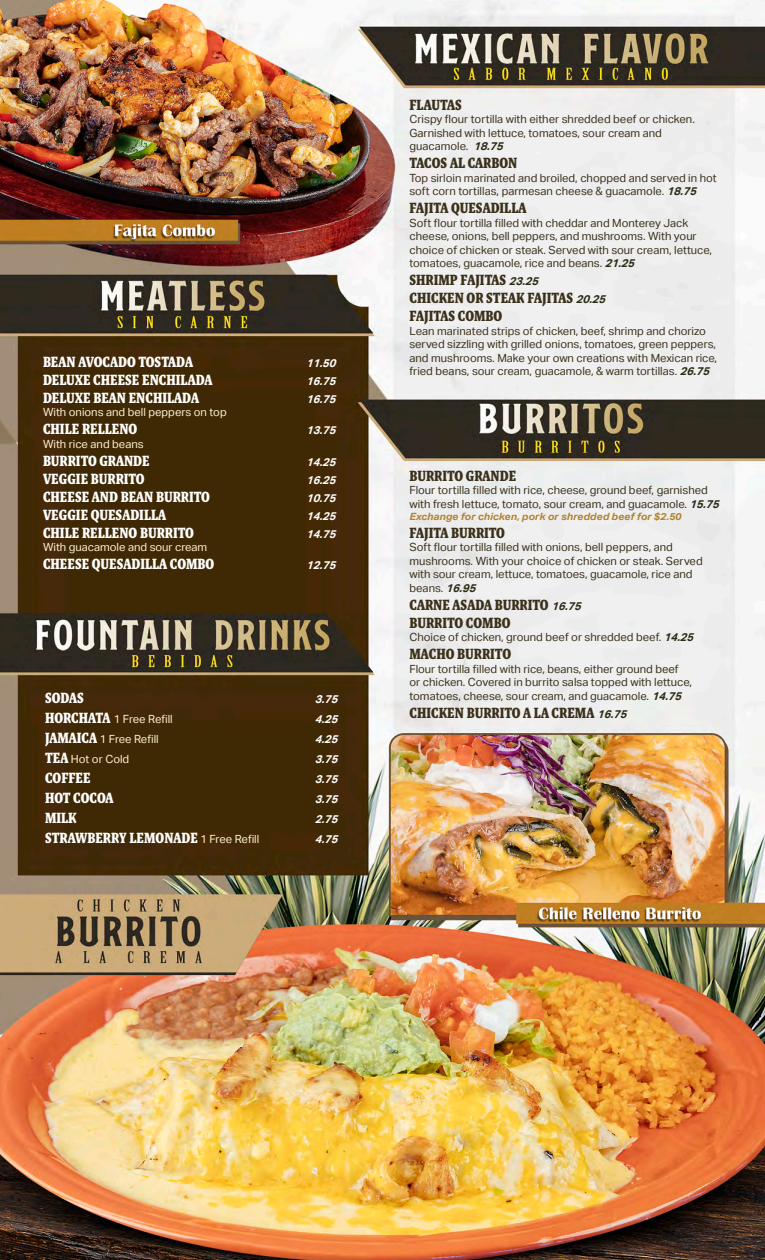
<style>
.page{position:relative;width:765px;height:1260px;background:#fff}
.page>*{position:absolute;margin:0;border:0;box-sizing:border-box;transform-origin:0 0}
.t1{font:700 15px "Malaga Narrow OTCE";color:#fff}
.t2{font:700 15px "Malaga Narrow OTCE";color:#3b311b}
.t3{font:11.25px/13.5px "Aktiv Grotesk";color:#3b311b}
.t4{font:11.25px "Aktiv Grotesk";color:#fef0d0}
.t5{font:italic 700 11.25px "Aktiv Grotesk";color:#fff}
.t6{font:italic 700 10px "Aktiv Grotesk";color:#b1832f;scale:1.05 1}
.s1{font-family:"Malaga Narrow OTCE";font-weight:700;font-size:15px;color:#fff}
.s2{font-family:"Aktiv Grotesk";font-weight:400;font-size:11.25px;color:#fef0d0}
.s3{font-weight:700;font-style:italic;color:#2c2b15}
.s4{font-family:"Aktiv Grotesk";font-style:italic;font-size:11.25px;color:#2c2b15}
</style>
<div class="page">
<img style="left:0;top:0;width:765px;height:1260px">
<p class="t1" style="left:43px;top:353px;width:152px">BEAN AVOCADO TOSTADA</p>
<p class="t5" style="left:306px;top:356px;width:37px">11.50</p>
<p class="t1" style="left:43px;top:371px;width:171px">DELUXE CHEESE ENCHILADA</p>
<p class="t5" style="left:306px;top:374px;width:37px">16.75</p>
<p class="t1" style="left:43px;top:389px;width:158px">DELUXE BEAN ENCHILADA</p>
<p class="t5" style="left:306px;top:392px;width:37px">16.75</p>
<p class="t4" style="left:43px;top:406px;width:185px">With onions and bell peppers on top</p>
<p class="t1" style="left:43px;top:420px;width:96px">CHILE RELLENO</p>
<p class="t5" style="left:306px;top:424px;width:37px">13.75</p>
<p class="t4" style="left:43px;top:437px;width:102px">With rice and beans</p>
<p class="t1" style="left:43px;top:452px;width:108px">BURRITO GRANDE</p>
<p class="t5" style="left:306px;top:455px;width:37px">14.25</p>
<p class="t1" style="left:43px;top:470px;width:103px">VEGGIE BURRITO</p>
<p class="t5" style="left:306px;top:473px;width:37px">16.25</p>
<p class="t1" style="left:43px;top:488px;width:168px">CHEESE AND BEAN BURRITO</p>
<p class="t5" style="left:306px;top:491px;width:37px">10.75</p>
<p class="t1" style="left:43px;top:506px;width:125px">VEGGIE QUESADILLA</p>
<p class="t5" style="left:306px;top:509px;width:37px">14.25</p>
<p class="t1" style="left:43px;top:524px;width:152px">CHILE RELLENO BURRITO</p>
<p class="t5" style="left:306px;top:527px;width:37px">14.75</p>
<p class="t4" style="left:43px;top:541px;width:166px">With guacamole and sour cream</p>
<p class="t1" style="left:43px;top:555px;width:173px">CHEESE QUESADILLA COMBO</p>
<p class="t5" style="left:306px;top:559px;width:37px">12.75</p>
<p class="t1" style="left:45px;top:689px;width:40px">SODAS</p>
<p class="t5" style="left:315px;top:693px;width:31px">3.75</p>
<p class="t4" style="left:45px;top:713px;width:129px"><span class="s1">HORCHATA</span> 1 Free Refill</p>
<p class="t5" style="left:315px;top:713px;width:31px">4.25</p>
<p class="t4" style="left:45px;top:733px;width:115px"><span class="s1">JAMAICA</span> 1 Free Refill</p>
<p class="t5" style="left:315px;top:733px;width:31px">4.25</p>
<p class="t4" style="left:45px;top:753px;width:86px"><span class="s1">TEA</span> Hot or Cold</p>
<p class="t5" style="left:315px;top:753px;width:31px">3.75</p>
<p class="t1" style="left:45px;top:769px;width:47px">COFFEE</p>
<p class="t5" style="left:315px;top:773px;width:31px">3.75</p>
<p class="t1" style="left:45px;top:789px;width:70px">HOT COCOA</p>
<p class="t5" style="left:315px;top:793px;width:31px">3.75</p>
<p class="t1" style="left:45px;top:809px;width:33px">MILK</p>
<p class="t5" style="left:315px;top:813px;width:31px">2.75</p>
<p class="t1" style="left:45px;top:829px;width:216px">STRAWBERRY LEMONADE <span class="s2">1 Free Refill</span></p>
<p class="t5" style="left:315px;top:833px;width:31px">4.75</p>
<p class="t2" style="left:410px;top:96px;width:54px">FLAUTAS</p>
<p class="t3" style="left:410px;top:113px;width:287px">Crispy flour tortilla with either shredded beef or chicken.<br>Garnished with lettuce, tomatoes, sour cream and guacamole. <span class="s3">18.75</span></p>
<p class="t2" style="left:410px;top:154px;width:109px">TACOS AL CARBON</p>
<p class="t3" style="left:410px;top:171px;width:309px">Top sirloin marinated and broiled, chopped and served in hot soft corn tortillas, parmesan cheese &amp; guacamole. <span class="s3">18.75</span></p>
<p class="t2" style="left:410px;top:199px;width:119px">FAJITA QUESADILLA</p>
<p class="t3" style="left:410px;top:216px;width:304px">Soft flour tortilla filled with cheddar and Monterey Jack cheese, onions, bell peppers, and mushrooms. With your choice of chicken or steak. Served with sour cream, lettuce, tomatoes, guacamole, rice and beans. <span class="s3">21.25</span></p>
<p class="t2" style="left:410px;top:271px;width:137px">SHRIMP FAJITAS <span class="s4">23.25</span></p>
<p class="t2" style="left:410px;top:289px;width:204px">CHICKEN OR STEAK FAJITAS <span class="s4">20.25</span></p>
<p class="t2" style="left:410px;top:307px;width:94px">FAJITAS COMBO</p>
<p class="t3" style="left:410px;top:324px;width:309px">Lean marinated strips of chicken, beef, shrimp and chorizo served sizzling with grilled onions, tomatoes, green peppers, and mushrooms. Make your own creations with Mexican rice, fried beans, sour cream, guacamole, &amp; warm tortillas. <span class="s3">26.75</span></p>
<p class="t2" style="left:410px;top:467px;width:108px">BURRITO GRANDE</p>
<p class="t3" style="left:410px;top:483px;width:317px">Flour tortilla filled with rice, cheese, ground beef, garnished with fresh lettuce, tomato, sour cream, and guacamole. <span class="s3">15.75</span></p>
<p class="t6" style="left:410px;top:510px;width:261px">Exchange for chicken, pork or shredded beef for $2.50</p>
<p class="t2" style="left:410px;top:524px;width:97px">FAJITA BURRITO</p>
<p class="t3" style="left:410px;top:540px;width:295px">Soft flour tortilla filled with onions, bell peppers, and mushrooms. With your choice of chicken or steak. Served with sour cream, lettuce, tomatoes, guacamole, rice and beans. <span class="s3">16.95</span></p>
<p class="t2" style="left:410px;top:596px;width:179px">CARNE ASADA BURRITO <span class="s4">16.75</span></p>
<p class="t2" style="left:410px;top:614px;width:102px">BURRITO COMBO</p>
<p class="t3" style="left:410px;top:630px;width:292px">Choice of chicken, ground beef or shredded beef. <span class="s3">14.25</span></p>
<p class="t2" style="left:410px;top:645px;width:103px">MACHO BURRITO</p>
<p class="t3" style="left:410px;top:662px;width:284px">Flour tortilla filled with rice, beans, either ground beef or chicken. Covered in burrito salsa topped with lettuce, tomatoes, cheese, sour cream, and guacamole. <span class="s3">14.75</span></p>
<p class="t2" style="left:410px;top:704px;width:225px">CHICKEN BURRITO A LA CREMA <span class="s4">16.75</span></p>
</div>
